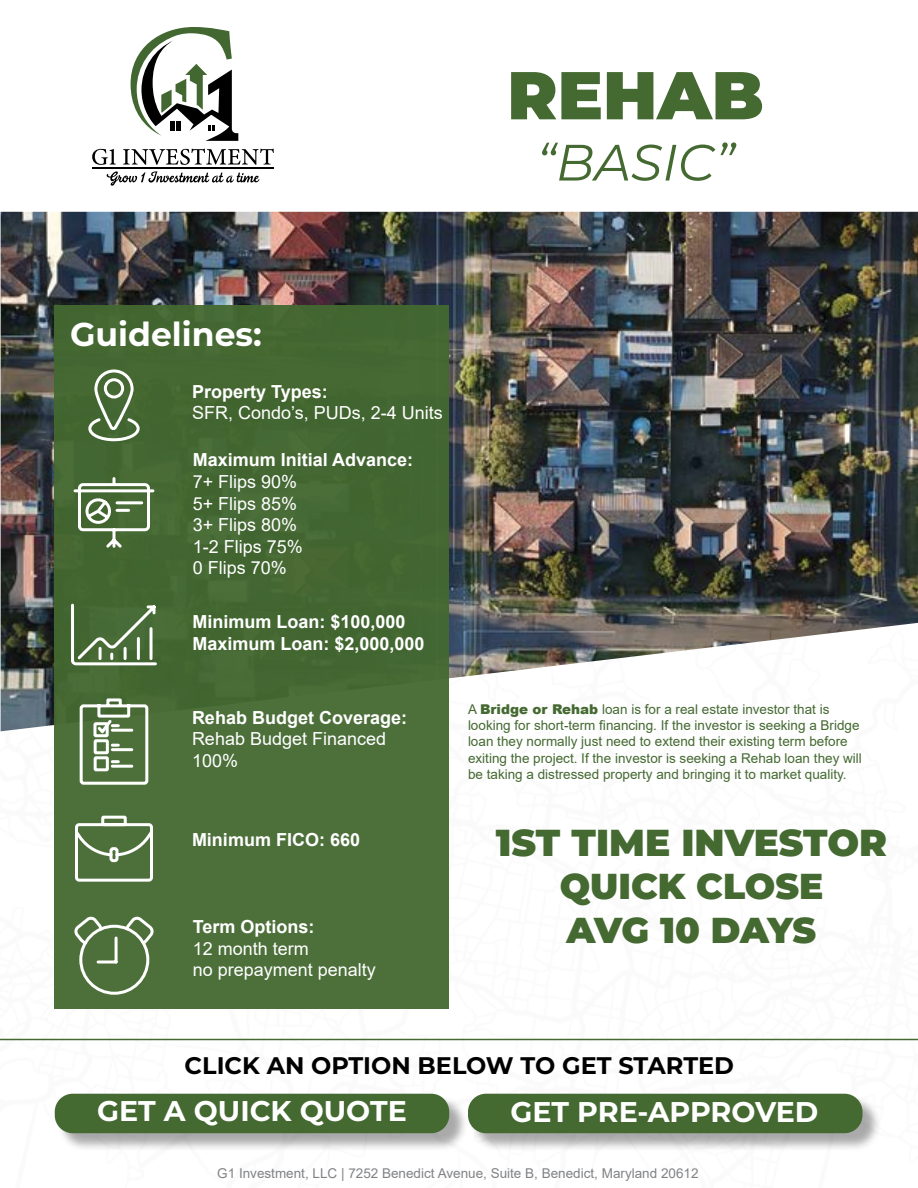
<style>
.page{position:relative;width:918px;height:1188px;background:#fff}
.page>*{position:absolute;margin:0;border:0;box-sizing:border-box;transform-origin:0 0}
.t1{font:900 67.5px "Montserrat";color:#446931}
.t2{font:italic 51px "Montserrat";color:#446931}
.t3{font:900 37.5px "Montserrat";color:#446931}
.t4{font:900 36px/43.2px "Montserrat";color:#446931}
.t5{font:700 33px "Montserrat";color:#fff}
.t6{font:700 28.5px "Montserrat";color:#fff}
.t7{font:700 24px "Montserrat";color:#000}
.t8{font:18px/21.6px "Arial";color:#fff}
.t9{font:700 18px/21.6px "Arial";color:#fff}
.t10{font:13.5px/16.2px "Arial";color:#446931}
.t11{font:13.5px "Arial";color:#808285}
.s1{font-weight:900}
</style>
<div class="page">
<img style="left:0;top:608px;width:918px;height:517px">
<img style="left:1px;top:212px;width:917px;height:519px">
<div style="left:55px;top:305px;width:394px;height:704px;background:#446931"></div>
<svg style="left:88px;top:369px;width:52px;height:73px"></svg>
<svg style="left:71px;top:603px;width:86px;height:63px"></svg>
<svg style="left:79px;top:698px;width:70px;height:87px"></svg>
<svg style="left:75px;top:815px;width:78px;height:67px"></svg>
<svg style="left:73px;top:477px;width:82px;height:71px"></svg>
<svg style="left:74px;top:916px;width:80px;height:79px"></svg>
<hr style="left:115px;top:938px;width:3px;height:24px;background:#fff">
<hr style="left:98px;top:960px;width:18px;height:3px;background:#fff">
<hr style="left:0;top:1039px;width:918px;height:1px;background:#446931">
<div style="left:57px;top:1096px;width:411px;height:56px;background:#000;opacity:.34"></div>
<div style="left:55px;top:1094px;width:394px;height:39px;background:#446931;border-radius:18px"></div>
<div style="left:471px;top:1096px;width:411px;height:56px;background:#000;opacity:.34"></div>
<div style="left:468px;top:1094px;width:394px;height:39px;background:#446931;border-radius:18px"></div>
<svg style="left:92px;top:149px;width:24px;height:16px"></svg>
<svg style="left:123px;top:149px;width:151px;height:16px"></svg>
<hr style="left:92px;top:168px;width:182px;height:1px;background:#000">
<svg style="left:107px;top:171px;width:152px;height:15px"></svg>
<svg style="left:131px;top:27px;width:107px;height:114px"></svg>
<h1 class="t1" style="left:507px;top:45px;width:258px">REHAB</h1>
<h2 class="t2" style="left:536px;top:127px;width:200px">“BASIC”</h2>
<h3 class="t5" style="left:70px;top:311px;width:193px">Guidelines:</h3>
<h3 class="t9" style="left:192px;top:381px;width:137px">Property Types:</h3>
<h3 class="t8" style="left:192px;top:402px;width:252px">SFR, Condo’s, PUDs, 2-4 Units</h3>
<h3 class="t9" style="left:193px;top:449px;width:222px">Maximum Initial Advance:</h3>
<h3 class="t8" style="left:193px;top:471px;width:112px">7+ Flips 90%<br>5+ Flips 85%<br>3+ Flips 80%<br>1-2 Flips 75%<br>0 Flips 70%</h3>
<h3 class="t9" style="left:192px;top:611px;width:234px">Minimum Loan: $100,000<br>Maximum Loan: $2,000,000</h3>
<h3 class="t9" style="left:192px;top:707px;width:217px">Rehab Budget Coverage:</h3>
<h3 class="t8" style="left:192px;top:728px;width:196px">Rehab Budget Financed<br>100%</h3>
<h3 class="t9" style="left:192px;top:829px;width:170px">Minimum FICO: 660</h3>
<h3 class="t9" style="left:193px;top:916px;width:123px">Term Options:</h3>
<h3 class="t8" style="left:193px;top:938px;width:185px">12 month term<br>no prepayment penalty</h3>
<p class="t10" style="left:468px;top:701px;width:395px">A <span class="s1">Bridge or Rehab</span> loan is for a real estate investor that is looking for short-term financing. If the investor is seeking a Bridge loan they normally just need to extend their existing term before exiting the project. If the investor is seeking a Rehab loan they will be taking a distressed property and bringing it to market quality.</p>
<h3 class="t3" style="left:496px;top:815px;width:393px">1ST TIME INVESTOR</h3>
<h3 class="t4" style="left:560px;top:863px;width:265px">QUICK CLOSE<br>AVG 10 DAYS</h3>
<h3 class="t7" style="left:185px;top:1048px;width:551px">CLICK AN OPTION BELOW TO GET STARTED</h3>
<h3 class="t6" style="left:97px;top:1091px;width:311px">GET A QUICK QUOTE</h3>
<h3 class="t6" style="left:510px;top:1091px;width:310px">GET PRE-APPROVED</h3>
<p class="t11" style="left:217px;top:1164px;width:483px">G1 Investment, LLC | 7252 Benedict Avenue, Suite B, Benedict, Maryland 20612</p>
</div>
